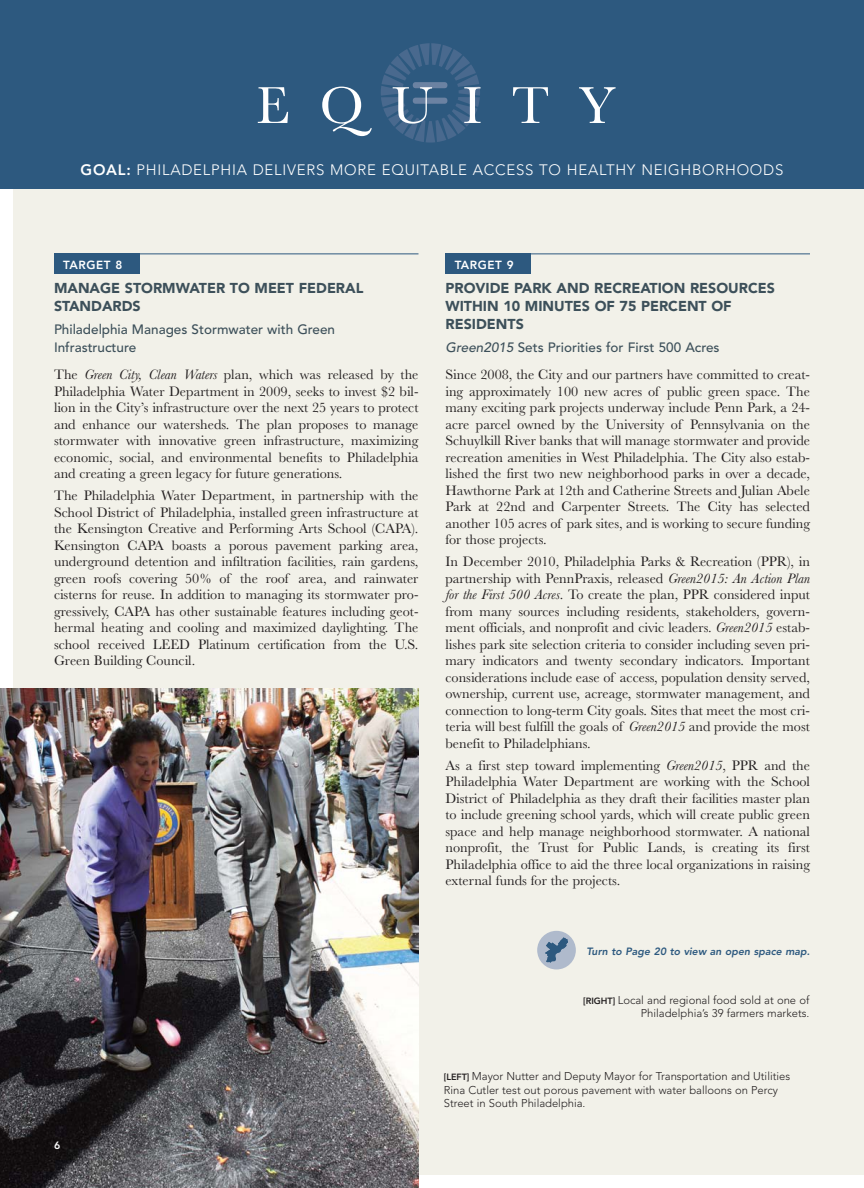
<style>
.page{position:relative;width:864px;height:1188px;background:#fff}
.page>*{position:absolute;margin:0;border:0;box-sizing:border-box;transform-origin:0 0}
.t1{font:54px "Baskerville";letter-spacing:.55em;color:#fff}
.t2{font:300 15px "Avenir";letter-spacing:.05em;color:#fff}
.t3{font:14.25px/16.5px "Baskerville";color:#231f20;text-align:justify}
.t4{font:900 14.25px/18px "Avenir";color:#3d505a}
.t5{font:500 13.5px/18px "Avenir";color:#3d505a}
.t6{font:800 11.7px "Avenir";letter-spacing:.05em;color:#fff}
.t7{font:300 11.25px/13.5px "Avenir";color:#231f20}
.t8{font:800 10.5px "Avenir";color:#2d597f}
.t9{font:800 10.5px "Avenir";color:#fff}
.s1{font-weight:800}
.s2{font-style:italic}
.s3{font-weight:800;font-size:9px}
</style>
<div class="page">
<div style="left:14px;top:180px;width:850px;height:995px;background:#f2f1e9"></div>
<div style="left:54px;top:254px;width:85px;height:20px;background:#2d597f"></div>
<hr style="left:54px;top:254px;width:365px;height:1px;background:#2d597f">
<div style="left:446px;top:254px;width:85px;height:20px;background:#2d597f"></div>
<hr style="left:446px;top:254px;width:364px;height:1px;background:#2d597f">
<div style="left:0;top:0;width:864px;height:189px;background:#2d597f"></div>
<svg style="left:381px;top:43px;width:99px;height:100px"></svg>
<img style="left:0;top:688px;width:418px;height:500px">
<div style="left:537px;top:931px;width:39px;height:38px;background:#afbacc;border-radius:50%"></div>
<svg style="left:545px;top:937px;width:23px;height:26px"></svg>
<h1 class="t1" style="left:256px;top:87px;width:361px">EQUITY</h1>
<p class="t2" style="left:81px;top:164px;width:704px"><span class="s1">GOAL:</span> PHILADELPHIA DELIVERS MORE EQUITABLE ACCESS TO HEALTHY NEIGHBORHOODS</p>
<p class="t6" style="left:63px;top:261px;width:61px">TARGET 8</p>
<p class="t4" style="left:54px;top:280px;width:311px">MANAGE STORMWATER TO MEET FEDERAL<br>STANDARDS</p>
<p class="t5" style="left:54px;top:322px;width:283px">Philadelphia Manages Stormwater with Green<br>Infrastructure</p>
<p class="t3" style="left:54px;top:368px;width:366px">The <span class="s2">Green City, Clean Waters</span> plan, which was released by the Philadelphia Water Department in 2009, seeks to invest $2 bil&shy;lion in the City’s infrastructure over the next 25 years to protect and enhance our watersheds. The plan proposes to manage stormwater with innovative green infrastructure, maximizing economic, social, and environmental benefits to Philadelphia and creating a green legacy for future generations.</p>
<p class="t3" style="left:54px;top:489px;width:366px">The Philadelphia Water Department, in partnership with the School District of Philadelphia, installed green infrastructure at the Kensington Creative and Performing Arts School (CAPA).<br>Kensington CAPA boasts a porous pavement parking area, underground detention and infiltration facilities, rain gardens, green roofs covering 50% of the roof area, and rainwater cisterns for reuse. In addition to managing its stormwater pro&shy;gressively, CAPA has other sustainable features including geot&shy;hermal heating and cooling and maximized daylighting. The school received LEED Platinum certification from the U.S.<br>Green Building Council.</p>
<p class="t9" style="left:54px;top:1142px;width:8px">6</p>
<p class="t6" style="left:455px;top:261px;width:61px">TARGET 9</p>
<p class="t4" style="left:446px;top:280px;width:331px">PROVIDE PARK AND RECREATION RESOURCES<br>WITHIN 10 MINUTES OF 75 PERCENT OF<br>RESIDENTS</p>
<p class="t5" style="left:446px;top:340px;width:276px">Green2015 Sets Priorities for First 500 Acres</p>
<p class="t3" style="left:446px;top:368px;width:366px">Since 2008, the City and our partners have committed to creat&shy;ing approximately 100 new acres of public green space. The many exciting park projects underway include Penn Park, a 24- acre parcel owned by the University of Pennsylvania on the Schuylkill River banks that will manage stormwater and provide recreation amenities in West Philadelphia. The City also estab&shy;lished the first two new neighborhood parks in over a decade, Hawthorne Park at 12th and Catherine Streets and Julian Abele Park at 22nd and Carpenter Streets. The City has selected another 105 acres of park sites, and is working to secure funding for those projects.</p>
<p class="t3" style="left:445px;top:555px;width:366px">In December 2010, Philadelphia Parks &amp; Recreation (PPR), in partnership with PennPraxis, released <span class="s2">Green2015: An Action Plan for the First 500 Acres</span>. To create the plan, PPR considered input from many sources including residents, stakeholders, govern&shy;ment officials, and nonprofit and civic leaders. <span class="s2">Green2015</span> estab&shy;lishes park site selection criteria to consider including seven pri&shy;mary indicators and twenty secondary indicators. Important considerations include ease of access, population density served, ownership, current use, acreage, stormwater management, and connection to long-term City goals. Sites that meet the most cri&shy;teria will best fulfill the goals of <span class="s2">Green2015</span> and provide the most benefit to Philadelphians.</p>
<p class="t3" style="left:445px;top:758px;width:366px">As a first step toward implementing <span class="s2">Green2015</span>, PPR and the Philadelphia Water Department are working with the School District of Philadelphia as they draft their facilities master plan to include greening school yards, which will create public green space and help manage neighborhood stormwater. A national nonprofit, the Trust for Public Lands, is creating its first Philadelphia office to aid the three local organizations in raising external funds for the projects.</p>
<p class="t8" style="left:586px;top:947px;width:226px">Turn to Page 20 to view an open space map.</p>
<p class="t7" style="left:583px;top:994px;width:228px;text-align:right"><span class="s3">[RIGHT]</span> Local and regional food sold at one of<br>Philadelphia’s 39 farmers markets.</p>
<p class="t7" style="left:444px;top:1071px;width:348px"><span class="s3">[LEFT]</span> Mayor Nutter and Deputy Mayor for Transportation and Utilities<br>Rina Cutler test out porous pavement with water balloons on Percy<br>Street in South Philadelphia.</p>
</div>
